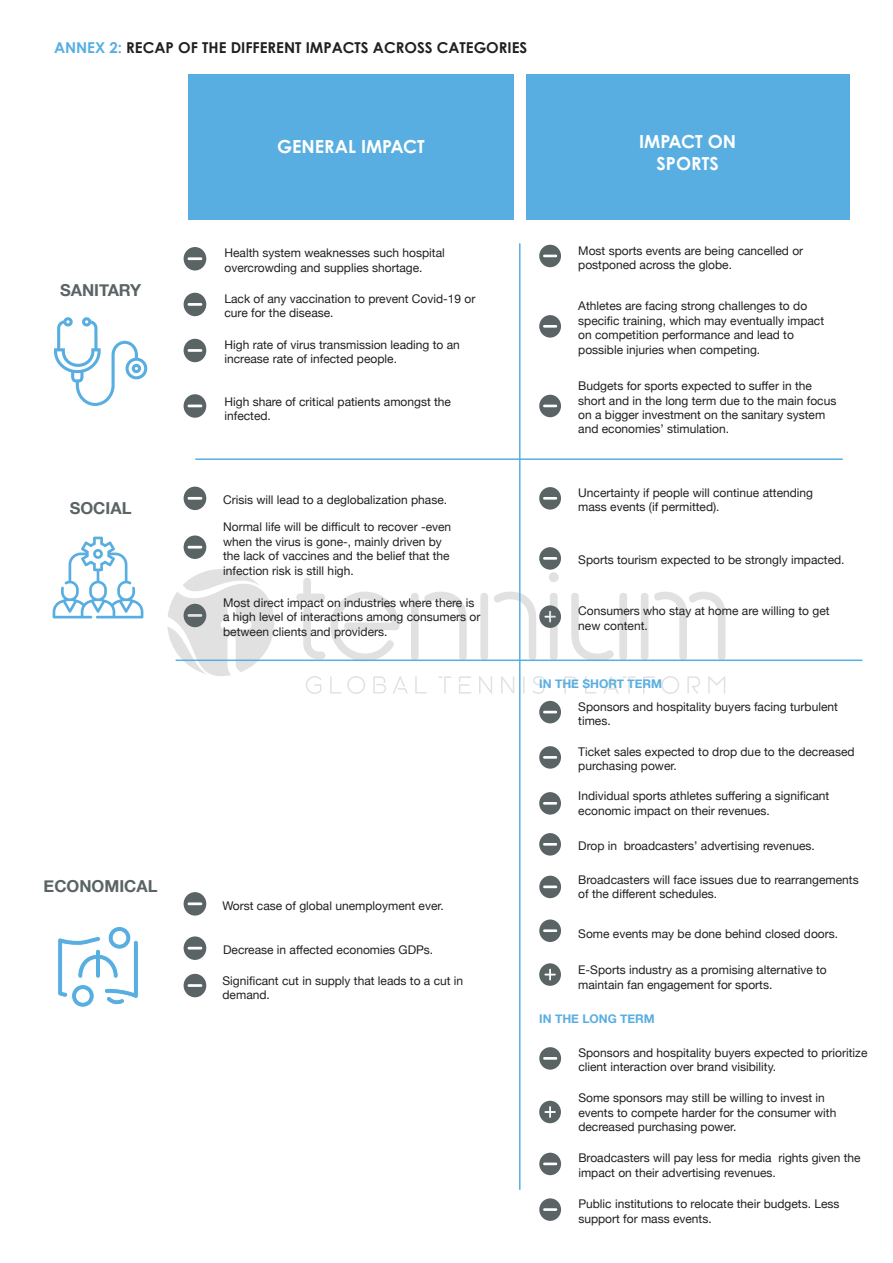
<style>
.page{position:relative;width:893px;height:1263px;background:#fff}
.page>*{position:absolute;margin:0;border:0;box-sizing:border-box;transform-origin:0 0}
.t1{font:700 18px "Century Gothic Pro";color:#fff}
.t2{font:700 16.5px "Helvetica Neue";color:#5a6465}
.t3{font:700 15px "Century Gothic";color:#231f20}
.t4{font:12px/14.4px "Helvetica Neue";color:#231f20}
.t5{font:700 12px "Helvetica Neue";color:#59aee1}
.s1{color:#59aee1}
</style>
<div class="page">
<svg style="left:306px;top:676px;width:15px;height:18px"></svg>
<svg style="left:330px;top:676px;width:35px;height:18px"></svg>
<svg style="left:373px;top:676px;width:13px;height:18px"></svg>
<svg style="left:393px;top:676px;width:15px;height:18px"></svg>
<svg style="left:415px;top:676px;width:12px;height:18px"></svg>
<svg style="left:438px;top:676px;width:13px;height:18px"></svg>
<svg style="left:459px;top:676px;width:12px;height:18px"></svg>
<svg style="left:479px;top:676px;width:13px;height:18px"></svg>
<svg style="left:501px;top:676px;width:13px;height:18px"></svg>
<svg style="left:523px;top:676px;width:2px;height:18px"></svg>
<svg style="left:533px;top:676px;width:11px;height:18px"></svg>
<svg style="left:564px;top:676px;width:13px;height:18px"></svg>
<svg style="left:585px;top:676px;width:12px;height:18px"></svg>
<svg style="left:604px;top:676px;width:32px;height:18px"></svg>
<svg style="left:643px;top:676px;width:12px;height:18px"></svg>
<svg style="left:661px;top:676px;width:18px;height:18px"></svg>
<svg style="left:687px;top:676px;width:13px;height:18px"></svg>
<svg style="left:708px;top:676px;width:17px;height:18px"></svg>
<svg style="left:296px;top:578px;width:104px;height:81px"></svg>
<svg style="left:411px;top:591px;width:56px;height:68px"></svg>
<svg style="left:571px;top:593px;width:56px;height:66px"></svg>
<svg style="left:641px;top:591px;width:85px;height:68px"></svg>
<hr style="left:196px;top:458px;width:646px;height:2px;background:#59aee1">
<hr style="left:176px;top:659px;width:686px;height:2px;background:#59aee1">
<div style="left:188px;top:74px;width:326px;height:146px;background:#59aee1"></div>
<div style="left:526px;top:74px;width:323px;height:146px;background:#59aee1"></div>
<svg style="left:54px;top:317px;width:94px;height:89px"></svg>
<svg style="left:53px;top:537px;width:90px;height:81px"></svg>
<svg style="left:539px;top:245px;width:22px;height:22px"></svg>
<svg style="left:539px;top:395px;width:22px;height:22px"></svg>
<svg style="left:184px;top:487px;width:22px;height:23px"></svg>
<svg style="left:539px;top:487px;width:22px;height:23px"></svg>
<svg style="left:480px;top:547px;width:81px;height:113px"></svg>
<svg style="left:184px;top:892px;width:22px;height:23px"></svg>
<svg style="left:184px;top:936px;width:22px;height:24px"></svg>
<svg style="left:184px;top:974px;width:22px;height:23px"></svg>
<svg style="left:58px;top:927px;width:80px;height:81px"></svg>
<hr style="left:519px;top:244px;width:2px;height:945px;background:#59aee1">
<svg style="left:539px;top:315px;width:22px;height:23px"></svg>
<svg style="left:184px;top:535px;width:22px;height:24px"></svg>
<svg style="left:167px;top:569px;width:107px;height:107px"></svg>
<svg style="left:539px;top:701px;width:22px;height:22px"></svg>
<svg style="left:539px;top:746px;width:22px;height:23px"></svg>
<svg style="left:539px;top:963px;width:22px;height:23px"></svg>
<svg style="left:539px;top:792px;width:22px;height:23px"></svg>
<svg style="left:539px;top:833px;width:22px;height:22px"></svg>
<svg style="left:539px;top:876px;width:22px;height:22px"></svg>
<svg style="left:539px;top:919px;width:22px;height:23px"></svg>
<svg style="left:539px;top:1047px;width:22px;height:23px"></svg>
<svg style="left:539px;top:1153px;width:22px;height:22px"></svg>
<svg style="left:539px;top:1198px;width:22px;height:23px"></svg>
<svg style="left:539px;top:1101px;width:22px;height:22px"></svg>
<svg style="left:184px;top:247px;width:22px;height:23px"></svg>
<svg style="left:184px;top:293px;width:22px;height:23px"></svg>
<svg style="left:184px;top:339px;width:22px;height:23px"></svg>
<svg style="left:184px;top:394px;width:22px;height:24px"></svg>
<p class="t3" style="left:54px;top:37px;width:475px"><span class="s1">ANNEX 2:</span> RECAP OF THE DIFFERENT IMPACTS ACROSS CATEGORIES</p>
<p class="t2" style="left:60px;top:277px;width:83px">SANITARY</p>
<p class="t2" style="left:70px;top:496px;width:63px">SOCIAL</p>
<p class="t2" style="left:44px;top:873px;width:115px">ECONOMICAL</p>
<p class="t1" style="left:277px;top:135px;width:149px">GENERAL IMPACT</p>
<p class="t4" style="left:225px;top:246px;width:222px">Health system weaknesses such hospital overcrowding and supplies shortage.</p>
<p class="t4" style="left:225px;top:292px;width:252px">Lack of any vaccination to prevent Covid-19 or cure for the disease.</p>
<p class="t4" style="left:225px;top:338px;width:237px">High rate of virus transmission leading to an increase rate of infected people.</p>
<p class="t4" style="left:225px;top:395px;width:228px">High share of critical patients amongst the infected.</p>
<p class="t4" style="left:223px;top:493px;width:225px">Crisis will lead to a deglobalization phase.</p>
<p class="t4" style="left:223px;top:520px;width:230px">Normal life will be difficult to recover -even when the virus is gone-, mainly driven by the lack of vaccines and the belief that the infection risk is still high.</p>
<p class="t4" style="left:223px;top:596px;width:259px">Most direct impact on industries where there is a high level of interactions among consumers or between clients and providers.</p>
<p class="t4" style="left:223px;top:899px;width:223px">Worst case of global unemployment ever.</p>
<p class="t4" style="left:223px;top:943px;width:212px">Decrease in affected economies GDPs.</p>
<p class="t4" style="left:223px;top:974px;width:242px">Significant cut in supply that leads to a cut in demand.</p>
<p class="t1" style="left:639px;top:131px;width:99px">IMPACT ON</p>
<p class="t1" style="left:657px;top:152px;width:64px">SPORTS</p>
<p class="t4" style="left:578px;top:244px;width:226px">Most sports events are being cancelled or postponed across the globe.</p>
<p class="t4" style="left:578px;top:300px;width:247px">Athletes are facing strong challenges to do specific training, which may eventually impact on competition performance and lead to possible injuries when competing.</p>
<p class="t4" style="left:578px;top:379px;width:260px">Budgets for sports expected to suffer in the short and in the long term due to the main focus on a bigger investment on the sanitary system and economies’ stimulation.</p>
<p class="t4" style="left:578px;top:486px;width:236px">Uncertainty if people will continue attending mass events (if permitted).</p>
<p class="t4" style="left:578px;top:553px;width:268px">Sports tourism expected to be strongly impacted.</p>
<p class="t4" style="left:578px;top:604px;width:253px">Consumers who stay at home are willing to get new content.</p>
<p class="t5" style="left:539px;top:674px;width:124px">IN THE SHORT TERM</p>
<p class="t4" style="left:578px;top:700px;width:261px">Sponsors and hospitality buyers facing turbulent times.</p>
<p class="t4" style="left:578px;top:745px;width:278px">Ticket sales expected to drop due to the decreased purchasing power.</p>
<p class="t4" style="left:578px;top:789px;width:252px">Individual sports athletes suffering a significant economic impact on their revenues.</p>
<p class="t4" style="left:578px;top:839px;width:238px">Drop in broadcasters’ advertising revenues.</p>
<p class="t4" style="left:578px;top:873px;width:282px">Broadcasters will face issues due to rearrangements of the different schedules.</p>
<p class="t4" style="left:578px;top:927px;width:261px">Some events may be done behind closed doors.</p>
<p class="t4" style="left:578px;top:963px;width:250px">E-Sports industry as a promising alternative to maintain fan engagement for sports.</p>
<p class="t5" style="left:539px;top:1009px;width:117px">IN THE LONG TERM</p>
<p class="t4" style="left:578px;top:1046px;width:291px">Sponsors and hospitality buyers expected to prioritize client interaction over brand visibility.</p>
<p class="t4" style="left:578px;top:1091px;width:260px">Some sponsors may still be willing to invest in events to compete harder for the consumer with decreased purchasing power.</p>
<p class="t4" style="left:578px;top:1152px;width:284px">Broadcasters will pay less for media rights given the impact on their advertising revenues.</p>
<p class="t4" style="left:578px;top:1197px;width:263px">Public institutions to relocate their budgets. Less support for mass events.</p>
</div>
